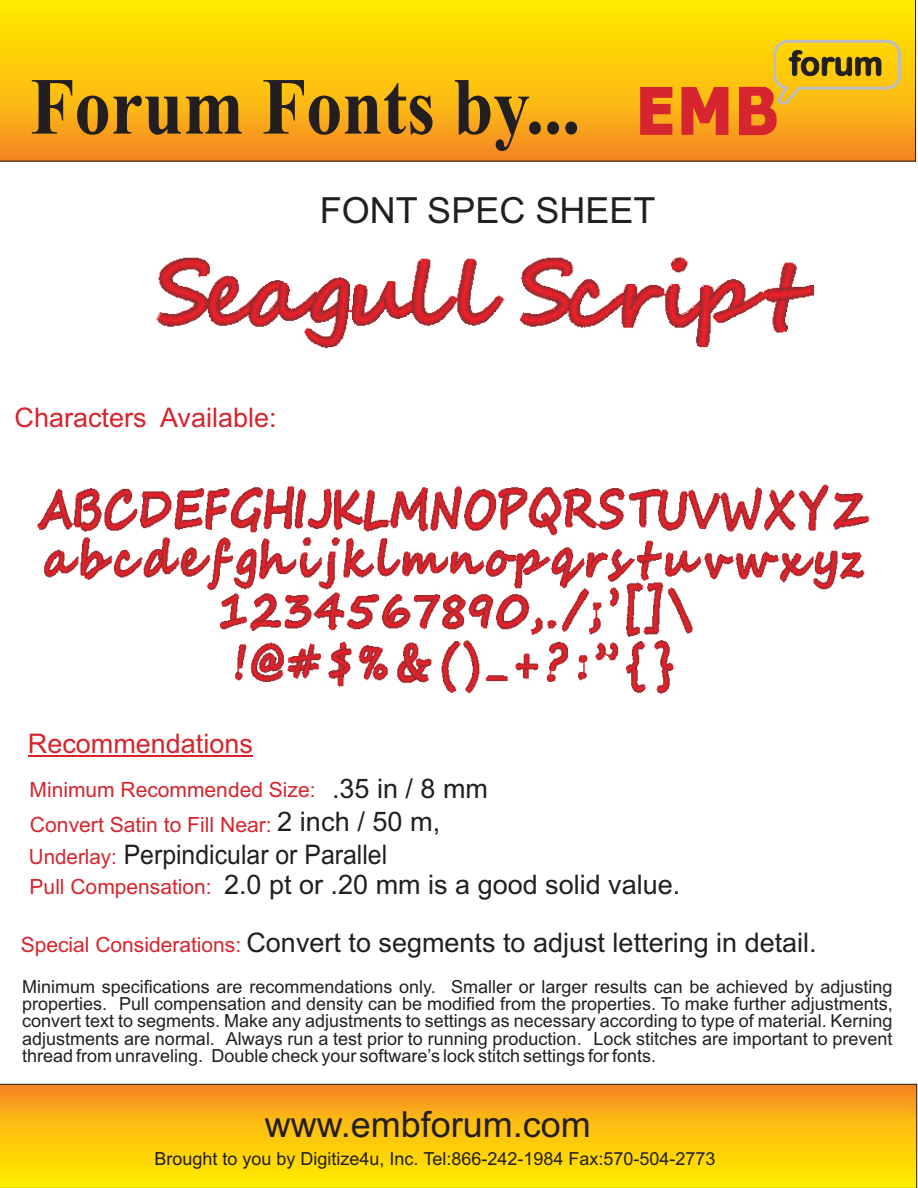
<style>
.page{position:relative;width:918px;height:1188px;background:#fff}
.page>*{position:absolute;margin:0;border:0;box-sizing:border-box;transform-origin:0 0}
.t1{font:700 80.85px "Times New Roman";color:#231f20;scale:.9 1}
.t2{font:36px "Arial";color:#231f20}
.t3{font:27px/29.4px "Arial";color:#231f20;scale:.92 1}
.t4{font:27px "Arial";color:#231f20}
.t5{font:27px "Arial";color:#d6252e}
.t6{font:21px/29.8px "Arial";color:#d6252e}
.t7{font:18px/17.2px "Arial";color:#231f20;text-align:justify}
.s1{font-size:27px;color:#231f20}
</style>
<div class="page">
<svg style="left:0;top:1084px;width:917px;height:104px;background:#fabf0d"></svg>
<svg style="left:0;top:0;width:916px;height:161px;background:#fbc00d"></svg>
<svg style="left:640px;top:87px;width:32px;height:48px;background:#dd4228"></svg>
<svg style="left:681px;top:87px;width:47px;height:48px;background:#df4828"></svg>
<svg style="left:739px;top:38px;width:164px;height:97px;background:#e5a61e"></svg>
<hr style="left:28px;top:755px;width:225px;height:2px;background:#d6252e">
<img style="left:156px;top:256px;width:659px;height:93px">
<img style="left:37px;top:484px;width:832px;height:210px">
<h1 class="t1" style="left:30px;top:79px;width:613px">Forum Fonts by...</h1>
<h2 class="t2" style="left:320px;top:196px;width:337px">FONT SPEC SHEET</h2>
<h3 class="t5" style="left:15px;top:407px;width:264px">Characters Available:</h3>
<h3 class="t5" style="left:28px;top:733px;width:227px">Recommendations</h3>
<p class="t6" style="left:30px;top:777px;width:287px">Minimum Recommended Size:</p>
<h3 class="t4" style="left:332px;top:778px;width:158px">.35 in / 8 mm</h3>
<p class="t6" style="left:30px;top:811px;width:412px">Convert Satin to Fill Near: <span class="s1">2 inch / 50 m,</span></p>
<h3 class="t3" style="left:224px;top:843px;width:497px;text-indent:-100px">Perpindicular or Parallel<br>2.0 pt or .20 mm is a good solid value.</h3>
<h3 class="t4" style="left:246px;top:932px;width:572px">Convert to segments to adjust lettering in detail.</h3>
<p class="t6" style="left:29px;top:843px;width:184px">Underlay:<br>Pull Compensation:</p>
<p class="t6" style="left:21px;top:932px;width:222px">Special Considerations:</p>
<p class="t7" style="left:22px;top:980px;width:872px">Minimum specifications are recommendations only. Smaller or larger results can be achieved by adjusting properties. Pull compensation and density can be modified from the properties. To make further adjustments, convert text to segments. Make any adjustments to settings as necessary according to type of material. Kerning adjustments are normal. Always run a test prior to running production. Lock stitches are important to prevent thread from unraveling. Double check your software’s lock stitch settings for fonts.</p>
<h2 class="t2" style="left:265px;top:1111px;width:328px">www.embforum.com</h2>
<p class="t7" style="left:155px;top:1152px;width:562px">Brought to you by Digitize4u, Inc. Tel:866-242-1984 Fax:570-504-2773</p>
</div>
